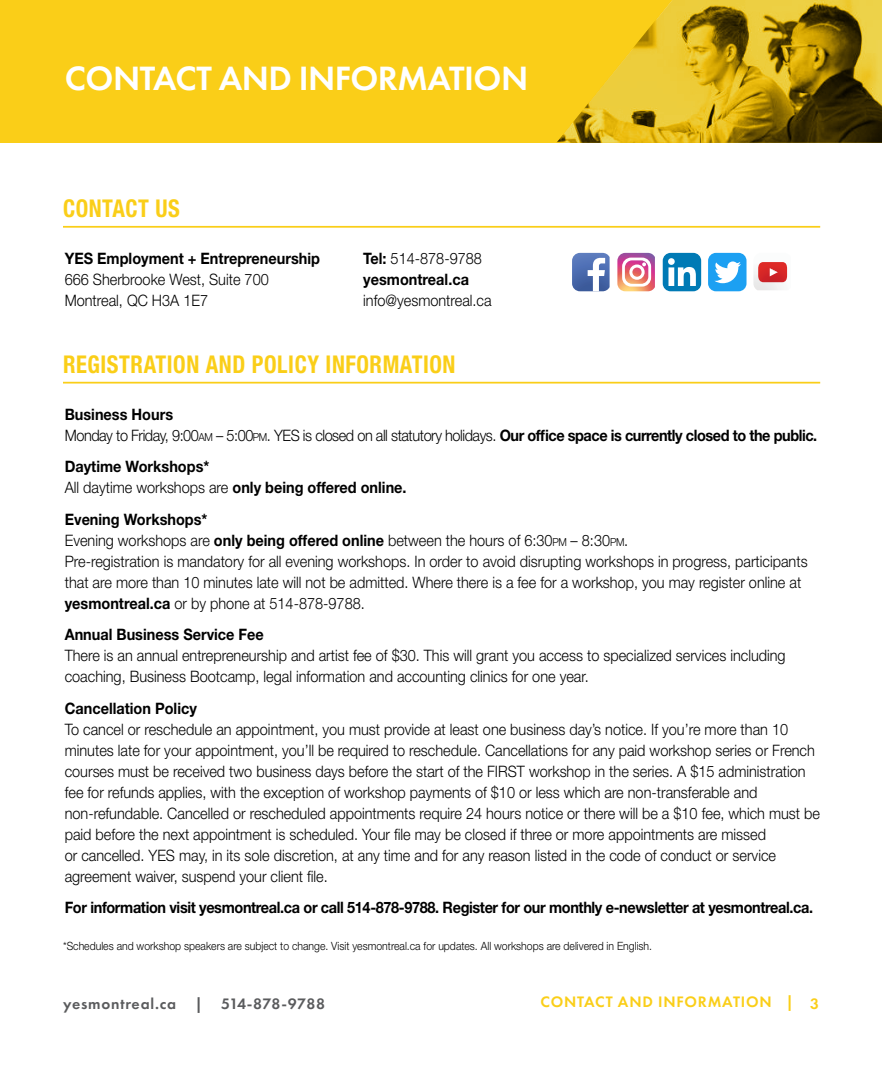
<style>
.page{position:relative;width:882px;height:1071px;background:#fff}
.page>*{position:absolute;margin:0;border:0;box-sizing:border-box;transform-origin:0 0}
.t1{font:600 35px "Futura PT";letter-spacing:-.015em;color:#fff}
.t2{font:700 condensed 24.5px "Helvetica Neue LT Std";letter-spacing:.025em;color:#face18;scale:.92 1}
.t3{font:300 15.75px/21px "Helvetica Neue LT Std";color:#000;scale:.92 1}
.t4{font:700 15.75px/21px "Helvetica Neue LT Std";color:#000;scale:.92 1}
.t5{font:300 15.75px/21px "Helvetica Neue LT Std";letter-spacing:-.03em;color:#000;scale:.92 1}
.t6{font:700 15.75px "Helvetica Neue LT Std";letter-spacing:-.025em;color:#000;scale:.92 1}
.t7{font:600 15.75px "Futura PT";letter-spacing:.05em;color:#5a5b5d}
.t8{font:600 15.75px "Futura PT";letter-spacing:.05em;color:#face18}
.t9{font:300 11.38px "Helvetica Neue LT Std";color:#000;scale:.92 1}
.s1{font-weight:300}
.s2{font-weight:700}
.s3{font-size:11.03px}
</style>
<div class="page">
<div style="left:0;top:0;width:449px;height:143px;background:#face18"></div>
<div style="left:449px;top:0;width:433px;height:143px;background:#face18"></div>
<svg style="left:557px;top:0;width:325px;height:143px"></svg>
<hr style="left:63px;top:382px;width:757px;height:2px;background:#face18">
<hr style="left:63px;top:226px;width:757px;height:2px;background:#face18">
<svg style="left:753px;top:262px;width:35px;height:28px"></svg>
<svg style="left:617px;top:253px;width:38px;height:38px"></svg>
<svg style="left:572px;top:253px;width:38px;height:38px"></svg>
<div style="left:663px;top:253px;width:38px;height:38px;background:#007ab5;border-radius:8px"></div>
<svg style="left:668px;top:258px;width:28px;height:28px"></svg>
<div style="left:708px;top:253px;width:39px;height:38px;background:#1ca0f2;border-radius:8px"></div>
<svg style="left:714px;top:261px;width:27px;height:22px"></svg>
<h1 class="t1" style="left:65px;top:56px;width:465px">CONTACT AND INFORMATION</h1>
<h2 class="t2" style="left:63px;top:193px;width:129px">CONTACT US</h2>
<p class="t4" style="left:65px;top:248px;width:279px">YES Employment + Entrepreneurship</p>
<p class="t3" style="left:65px;top:269px;width:223px">666 Sherbrooke West, Suite 700<br>Montreal, QC H3A 1E7</p>
<p class="t4" style="left:363px;top:248px;width:130px">Tel: <span class="s1">514-878-9788 </span>yesmontreal.ca</p>
<p class="t3" style="left:363px;top:290px;width:141px">info@yesmontreal.ca</p>
<h2 class="t2" style="left:63px;top:349px;width:428px">REGISTRATION AND POLICY INFORMATION</h2>
<p class="t5" style="left:65px;top:404px;width:819px"><span class="s2">Business Hours<br></span>Monday to Friday, 9:00<span class="s3">AM</span> – 5:00<span class="s3">PM</span>. YES is closed on all statutory holidays. <span class="s2">Our office space is currently closed to the public.</span></p>
<p class="t4" style="left:65px;top:456px;width:373px">Daytime Workshops*<br><span class="s1">All daytime workshops are</span> only being offered online.</p>
<p class="t3" style="left:65px;top:509px;width:809px"><span class="s2">Evening Workshops*<br></span>Evening workshops are <span class="s2">only being offered online</span> between the hours of 6:30<span class="s3">PM</span> – 8:30<span class="s3">PM</span>.<br>Pre-registration is mandatory for all evening workshops. In order to avoid disrupting workshops in progress, participants that are more than 10 minutes late will not be admitted. Where there is a fee for a workshop, you may register online at <span class="s2">yesmontreal.ca</span> or by phone at 514-878-9788.</p>
<p class="t4" style="left:65px;top:624px;width:218px">Annual Business Service Fee</p>
<p class="t3" style="left:65px;top:645px;width:785px">There is an annual entrepreneurship and artist fee of $30. This will grant you access to specialized services including coaching, Business Bootcamp, legal information and accounting clinics for one year.</p>
<p class="t4" style="left:65px;top:698px;width:145px">Cancellation Policy</p>
<p class="t3" style="left:65px;top:719px;width:823px">To cancel or reschedule an appointment, you must provide at least one business day’s notice. If you’re more than 10 minutes late for your appointment, you’ll be required to reschedule. Cancellations for any paid workshop series or French courses must be received two business days before the start of the FIRST workshop in the series. A $15 administration fee for refunds applies, with the exception of workshop payments of $10 or less which are non-transferable and non-refundable. Cancelled or rescheduled appointments require 24 hours notice or there will be a $10 fee, which must be paid before the next appointment is scheduled. Your file may be closed if three or more appointments are missed<br>or cancelled. YES may, in its sole discretion, at any time and for any reason listed in the code of conduct or service agreement waiver, suspend your client file.</p>
<p class="t6" style="left:65px;top:898px;width:815px">For information visit yesmontreal.ca or call 514-878-9788. Register for our monthly e-newsletter at yesmontreal.ca.</p>
<p class="t9" style="left:63px;top:939px;width:642px">*Schedules and workshop speakers are subject to change. Visit yesmontreal.ca for updates. All workshops are delivered in English.</p>
<p class="t8" style="left:540px;top:992px;width:255px">CONTACT AND INFORMATION |</p>
<p class="t7" style="left:63px;top:993px;width:264px">yesmontreal.ca | 514-878-9788</p>
<p class="t8" style="left:810px;top:993px;width:10px">3</p>
</div>
